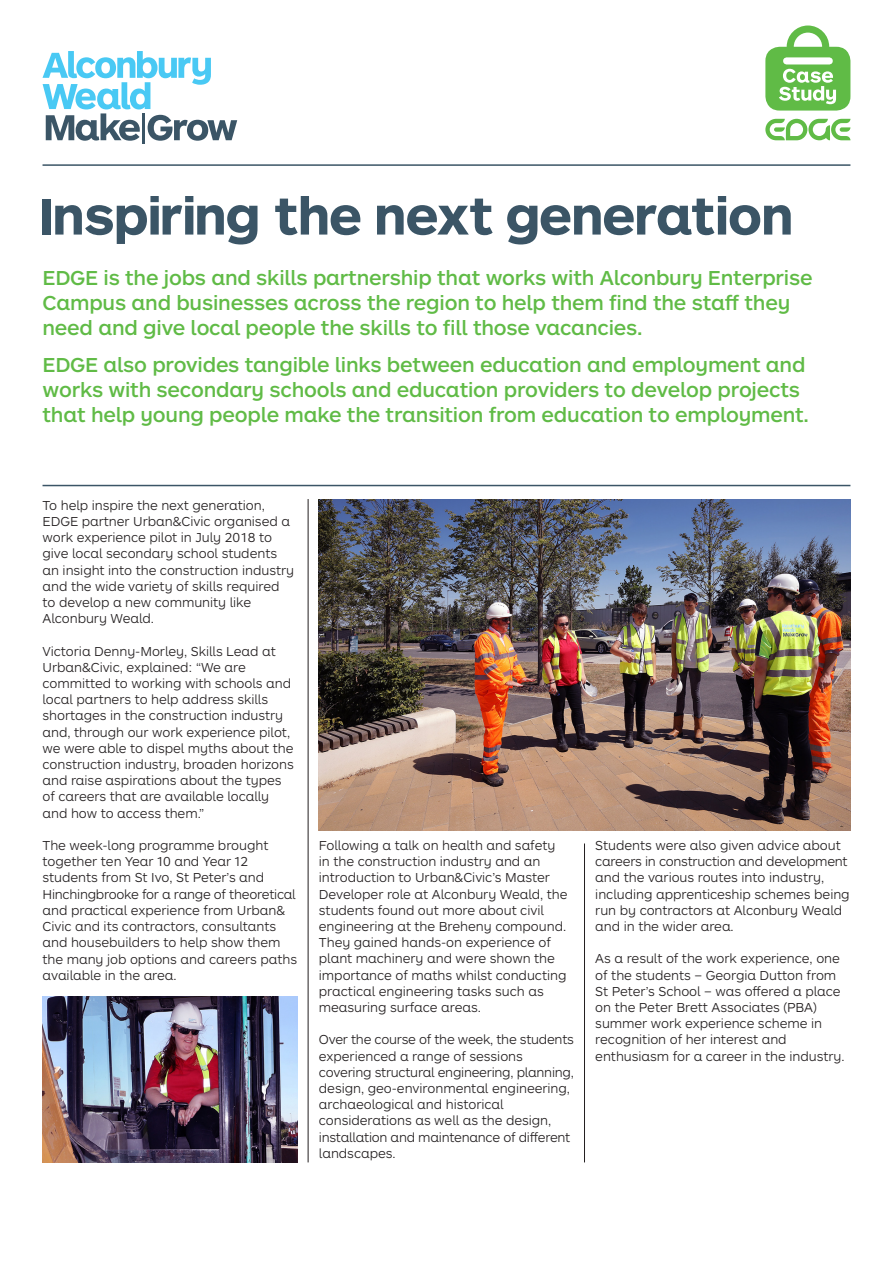
<style>
.page{position:relative;width:893px;height:1263px;background:#fff}
.page>*{position:absolute;margin:0;border:0;box-sizing:border-box;transform-origin:0 0}
.t1{font:700 54px "ARS Maquette Pro";letter-spacing:-.025em;color:#3b5566}
.t2{font:500 21px/25.2px "ARS Maquette Pro";letter-spacing:-.01em;color:#60bb46}
.t3{font:300 13.5px/16.2px "ARS Maquette Pro";letter-spacing:-.005em;color:#231f20}
</style>
<div class="page">
<hr style="left:142px;top:113px;width:3px;height:31px;background:#3b5566">
<svg style="left:43px;top:51px;width:194px;height:90px"></svg>
<hr style="left:43px;top:164px;width:807px;height:2px;background:#3b5566">
<hr style="left:308px;top:499px;width:1px;height:663px;background:#231f20">
<hr style="left:584px;top:843px;width:1px;height:319px;background:#231f20">
<img style="left:43px;top:996px;width:255px;height:166px">
<hr style="left:43px;top:485px;width:807px;height:1px;background:#3b5566">
<img style="left:319px;top:499px;width:531px;height:332px">
<svg style="left:765px;top:26px;width:85px;height:85px"></svg>
<svg style="left:765px;top:119px;width:85px;height:21px"></svg>
<p class="t1" style="left:39px;top:181px;width:757px">Inspiring the next generation</p>
<p class="t2" style="left:43px;top:264px;width:772px">EDGE is the jobs and skills partnership that works with Alconbury Enterprise<br>Campus and businesses across the region to help them find the staff they</p>
<p class="t2" style="left:43px;top:314px;width:602px">need and give local people the skills to fill those vacancies.</p>
<p class="t2" style="left:43px;top:351px;width:764px">EDGE also provides tangible links between education and employment and</p>
<p class="t2" style="left:43px;top:376px;width:759px">works with secondary schools and education providers to develop projects</p>
<p class="t2" style="left:43px;top:401px;width:768px">that help young people make the transition from education to employment.</p>
<p class="t3" style="left:43px;top:496px;width:253px">To help inspire the next generation, EDGE partner Urban&amp;Civic organised a work experience pilot in July 2018 to give local secondary school students an insight into the construction industry and the wide variety of skills required to develop a new community like Alconbury Weald.</p>
<p class="t3" style="left:43px;top:642px;width:253px">Victoria Denny-Morley, Skills Lead at Urban&amp;Civic, explained: “We are committed to working with schools and local partners to help address skills shortages in the construction industry and, through our work experience pilot, we were able to dispel myths about the construction industry, broaden horizons and raise aspirations about the types of careers that are available locally and how to access them.”</p>
<p class="t3" style="left:43px;top:837px;width:256px">The week-long programme brought together ten Year 10 and Year 12 students from St Ivo, St Peter’s and Hinchingbrooke for a range of theoretical and practical experience from Urban&amp; Civic and its contractors, consultants and housebuilders to help show them the many job options and careers paths available in the area.</p>
<p class="t3" style="left:319px;top:837px;width:250px">Following a talk on health and safety in the construction industry and an introduction to Urban&amp;Civic’s Master Developer role at Alconbury Weald, the students found out more about civil engineering at the Breheny compound.<br>They gained hands-on experience of plant machinery and were shown the importance of maths whilst conducting practical engineering tasks such as measuring surface areas.</p>
<p class="t3" style="left:319px;top:1031px;width:257px">Over the course of the week, the students experienced a range of sessions covering structural engineering, planning, design, geo-environmental engineering, archaeological and historical considerations as well as the design, installation and maintenance of different landscapes.</p>
<p class="t3" style="left:595px;top:837px;width:256px">Students were also given advice about careers in construction and development and the various routes into industry, including apprenticeship schemes being run by contractors at Alconbury Weald and in the wider area.</p>
<p class="t3" style="left:595px;top:950px;width:251px">As a result of the work experience, one of the students – Georgia Dutton from St Peter’s School – was offered a place on the Peter Brett Associates (PBA) summer work experience scheme in recognition of her interest and enthusiasm for a career in the industry.</p>
</div>
